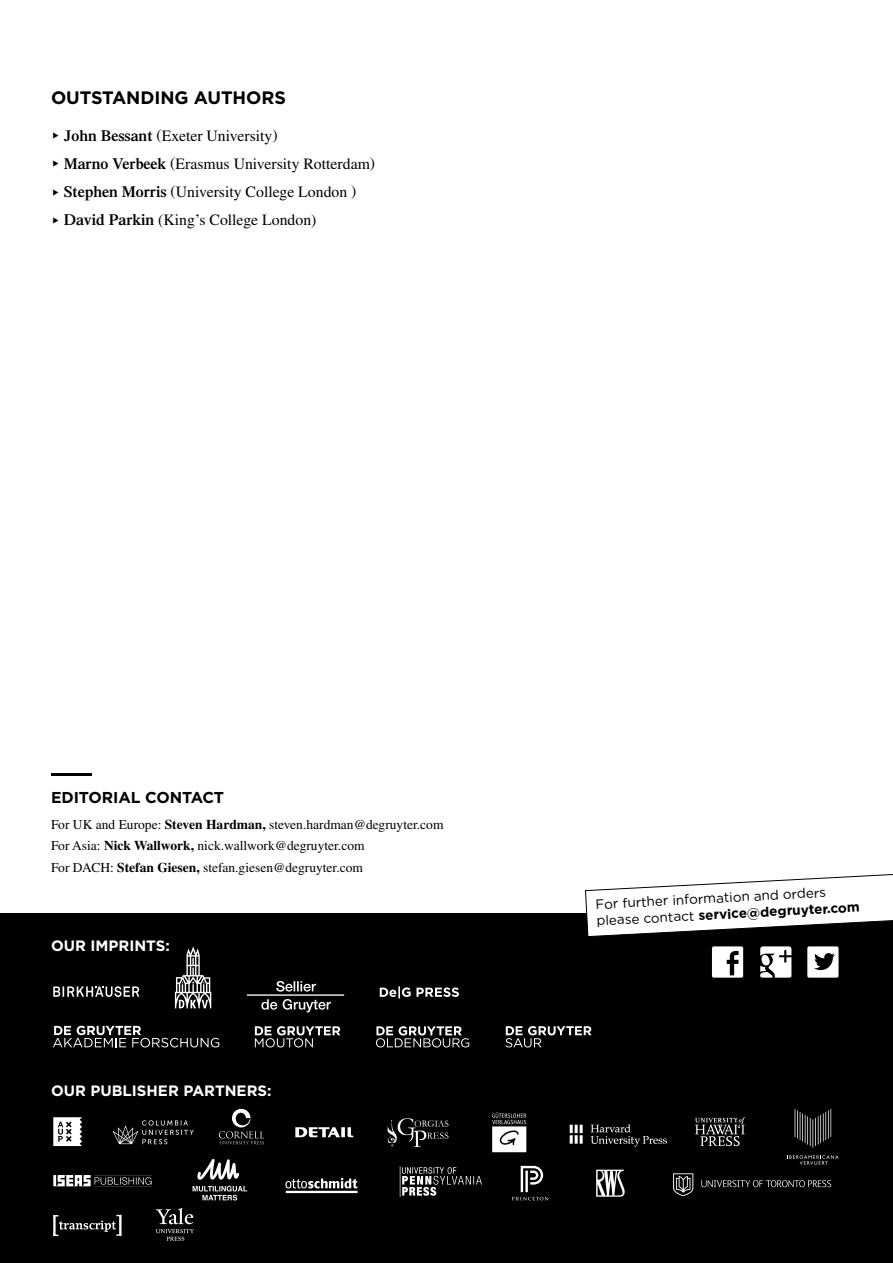
<style>
.page{position:relative;width:893px;height:1263px;background:#fff}
.page>*{position:absolute;margin:0;border:0;box-sizing:border-box;transform-origin:0 0}
.t1{font:700 18px "Gotham";letter-spacing:-.005em;color:#000}
.t2{font:15.75px/28.3px "Times LT Std";color:#000}
.t3{font:700 15.75px "Gotham";letter-spacing:-.005em;color:#000}
.t4{font:700 15px "Gotham";color:#fff}
.t5{font:13.5px/21.5px "Times LT Std";color:#000}
.t6{font:13.5px/16.5px "Gotham";color:#000}
.s1{font-weight:600}
.s2{font-weight:700}
</style>
<div class="page">
<div style="left:0;top:913px;width:893px;height:350px;background:#000"></div>
<svg style="left:712px;top:946px;width:31px;height:32px"></svg>
<svg style="left:760px;top:946px;width:31px;height:32px"></svg>
<svg style="left:807px;top:946px;width:31px;height:32px"></svg>
<svg style="left:255px;top:1026px;width:85px;height:21px"></svg>
<svg style="left:505px;top:1026px;width:86px;height:21px"></svg>
<svg style="left:376px;top:1026px;width:93px;height:21px"></svg>
<svg style="left:53px;top:1026px;width:166px;height:21px"></svg>
<svg style="left:492px;top:1112px;width:34px;height:40px"></svg>
<svg style="left:570px;top:1124px;width:97px;height:23px"></svg>
<svg style="left:400px;top:1166px;width:82px;height:31px"></svg>
<svg style="left:285px;top:1178px;width:72px;height:15px"></svg>
<svg style="left:113px;top:1120px;width:81px;height:24px"></svg>
<svg style="left:53px;top:1215px;width:69px;height:21px"></svg>
<svg style="left:596px;top:1170px;width:29px;height:27px"></svg>
<svg style="left:512px;top:1166px;width:36px;height:34px"></svg>
<svg style="left:295px;top:1127px;width:58px;height:10px"></svg>
<svg style="left:673px;top:1173px;width:158px;height:23px"></svg>
<svg style="left:695px;top:1117px;width:50px;height:29px"></svg>
<svg style="left:193px;top:1159px;width:54px;height:41px"></svg>
<svg style="left:53px;top:1175px;width:99px;height:12px"></svg>
<svg style="left:156px;top:1208px;width:38px;height:33px"></svg>
<svg style="left:219px;top:1109px;width:45px;height:35px"></svg>
<svg style="left:387px;top:1118px;width:61px;height:29px"></svg>
<svg style="left:53px;top:1117px;width:29px;height:29px"></svg>
<svg style="left:175px;top:946px;width:36px;height:62px"></svg>
<svg style="left:247px;top:981px;width:97px;height:31px"></svg>
<svg style="left:53px;top:986px;width:86px;height:11px"></svg>
<svg style="left:380px;top:986px;width:79px;height:12px"></svg>
<svg style="left:795px;top:1109px;width:36px;height:39px"></svg>
<svg style="left:787px;top:1155px;width:51px;height:10px"></svg>
<svg style="left:585px;top:874px;width:308px;height:63px"></svg>
<hr style="left:51px;top:773px;width:40px;height:2px;background:#000">
<h1 class="t1" style="left:51px;top:85px;width:236px">OUTSTANDING AUTHORS</h1>
<p class="t2" style="left:64px;top:121px;width:313px"><span class="s1">John Bessant</span> (Exeter University)<br><span class="s1">Marno Verbeek</span> (Erasmus University Rotterdam)<br><span class="s1">Stephen Morris</span> (University College London )<br><span class="s1">David Parkin</span> (King’s College London)</p>
<p class="t3" style="left:51px;top:787px;width:175px">EDITORIAL CONTACT</p>
<p class="t5" style="left:51px;top:813px;width:394px">For UK and Europe: <span class="s2">Steven Hardman,</span> steven.hardman@degruyter.com<br>For Asia: <span class="s2">Nick Wallwork,</span> nick.wallwork@degruyter.com<br>For DACH: <span class="s2">Stefan Giesen,</span> stefan.giesen@degruyter.com</p>
<p class="t4" style="left:51px;top:936px;width:120px">OUR IMPRINTS:</p>
<p class="t4" style="left:51px;top:1081px;width:222px">OUR PUBLISHER PARTNERS:</p>
<p class="t6" style="left:595px;top:896px;width:265px;rotate:-3deg">For further information and orders please contact <span class="s2">service@degruyter.com</span></p>
</div>
